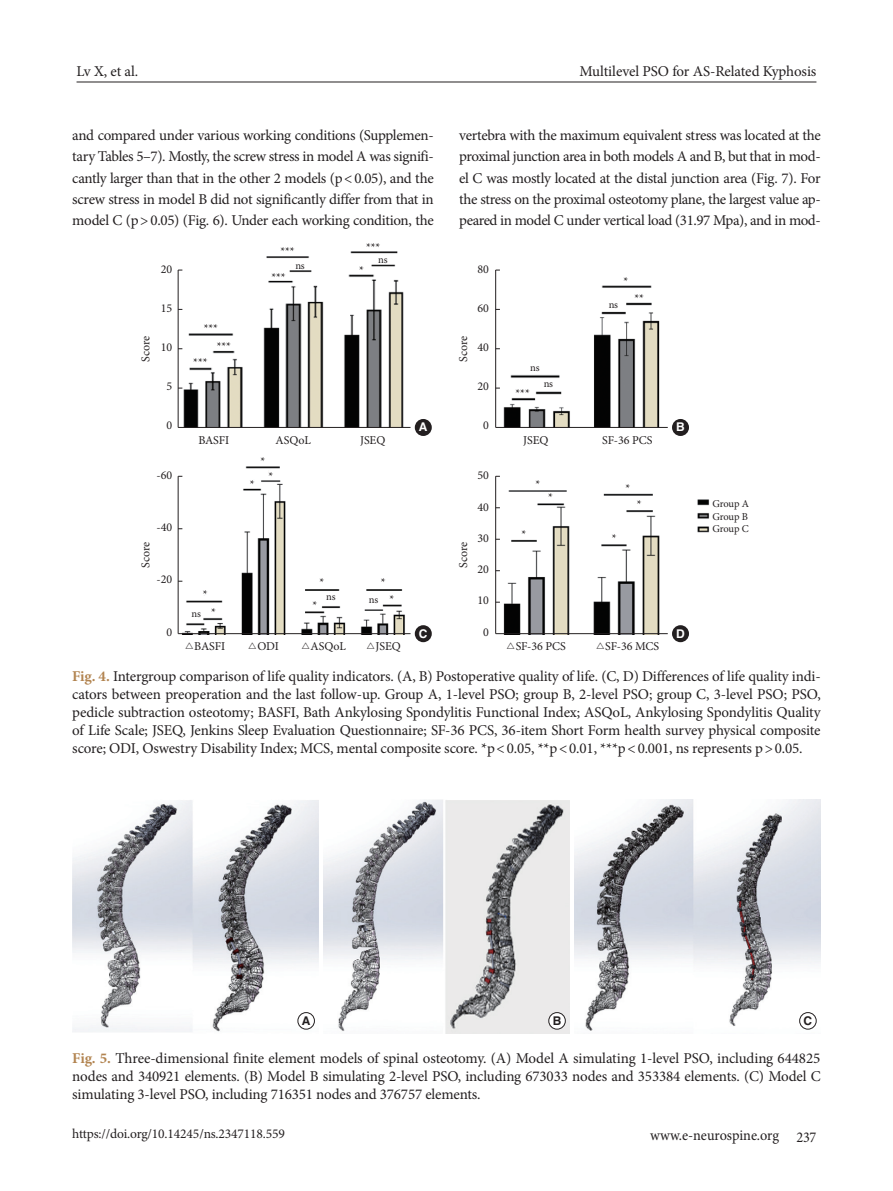
<style>
.page{position:relative;width:893px;height:1191px;background:#fff}
.page>*{position:absolute;margin:0;border:0;box-sizing:border-box;transform-origin:0 0}
.표그림캡션{font:15px/18px "Minion Pro";letter-spacing:-.01em;color:#231f20;text-align:justify}
.본문{font:15px/21.3px "Minion Pro";letter-spacing:-.025em;color:#231f20;text-align:justify}
.표그림캡션-2{font:15px "Minion Pro";letter-spacing:-.01em;color:#231f20;scale:.95 1}
.t1{font:13.5px "Minion Pro";letter-spacing:-.01em;color:#231f20}
.그림_지문_8pt{font:12px "Minion Pro";letter-spacing:-.005em;color:#231f20}
.t2{font:700 12px "Helvetica LT Std";color:#fff}
.t3{font:700 12px "Helvetica LT Std";color:#231f20}
.그림_지문_8pt-2{font:10.5px "Minion Pro";letter-spacing:-.015em;color:#231f20}
.s1{font-family:"YDVY Mj O11";font-size:10.5px}
.s2{font-weight:700;color:#b28450}
</style>
<div class="page">
<hr style="left:77px;top:82px;width:739px;height:1px;background:#231f20">
<img style="left:72px;top:800px;width:247px;height:232px">
<div style="left:298px;top:1012px;width:16px;height:17px;background:#fff;border-radius:50%"></div>
<div style="left:298px;top:1012px;width:17px;height:17px;border:1px solid #231f20;border-radius:50%"></div>
<img style="left:574px;top:799px;width:247px;height:232px">
<div style="left:800px;top:1012px;width:16px;height:17px;background:#fff;border-radius:50%"></div>
<div style="left:799px;top:1012px;width:17px;height:17px;border:1px solid #231f20;border-radius:50%"></div>
<img style="left:323px;top:800px;width:247px;height:233px">
<div style="left:549px;top:1012px;width:16px;height:17px;background:#fff;border-radius:50%"></div>
<div style="left:549px;top:1012px;width:17px;height:17px;border:1px solid #231f20;border-radius:50%"></div>
<img style="left:496px;top:271px;width:172px;height:156px">
<hr style="left:495px;top:270px;width:1px;height:157px;background:#231f20">
<hr style="left:496px;top:427px;width:172px;height:1px;background:#231f20">
<div style="left:672px;top:419px;width:17px;height:17px;background:#231f20;border-radius:50%"></div>
<img style="left:697px;top:499px;width:13px;height:34px">
<img style="left:496px;top:477px;width:164px;height:156px">
<hr style="left:495px;top:476px;width:1px;height:157px;background:#231f20">
<hr style="left:496px;top:633px;width:172px;height:1px;background:#231f20">
<div style="left:672px;top:625px;width:17px;height:17px;background:#231f20;border-radius:50%"></div>
<img style="left:180px;top:466px;width:225px;height:167px">
<hr style="left:178px;top:476px;width:1px;height:157px;background:#231f20">
<hr style="left:178px;top:633px;width:233px;height:1px;background:#231f20">
<div style="left:415px;top:625px;width:17px;height:17px;background:#231f20;border-radius:50%"></div>
<img style="left:180px;top:251px;width:230px;height:176px">
<hr style="left:178px;top:270px;width:1px;height:157px;background:#231f20">
<hr style="left:178px;top:427px;width:233px;height:1px;background:#231f20">
<div style="left:415px;top:419px;width:17px;height:17px;background:#231f20;border-radius:50%"></div>
<p class="표그림캡션" style="left:77px;top:62px;width:63px">Lv X, et al.</p>
<p class="표그림캡션" style="left:579px;top:62px;width:239px">Multilevel PSO for AS-Related Kyphosis</p>
<p class="본문" style="left:72px;top:125px;width:363px">and compared under various working conditions (Supplemen&shy;tary Tables 5–7). Mostly, the screw stress in model A was signifi&shy;cantly larger than that in the other 2 models (p&lt; 0.05), and the screw stress in model B did not significantly differ from that in model C (p&gt; 0.05) (Fig. 6). Under each working condition, the</p>
<p class="본문" style="left:459px;top:125px;width:363px">vertebra with the maximum equivalent stress was located at the proximal junction area in both models A and B, but that in mod&shy;el C was mostly located at the distal junction area (Fig. 7). For the stress on the proximal osteotomy plane, the largest value ap&shy;peared in model C under vertical load (31.97 Mpa), and in mod-</p>
<p class="그림_지문_8pt" style="left:138px;top:362px;width:28px;rotate:-90deg">Score</p>
<p class="그림_지문_8pt" style="left:161px;top:261px;width:13px">20</p>
<p class="그림_지문_8pt" style="left:161px;top:300px;width:13px">15</p>
<p class="그림_지문_8pt" style="left:161px;top:339px;width:13px">10</p>
<p class="그림_지문_8pt" style="left:166px;top:378px;width:7px">5</p>
<p class="그림_지문_8pt" style="left:166px;top:417px;width:7px">0</p>
<p class="그림_지문_8pt" style="left:204px;top:320px;width:16px">***</p>
<p class="그림_지문_8pt" style="left:217px;top:338px;width:16px">***</p>
<p class="그림_지문_8pt" style="left:193px;top:354px;width:16px">***</p>
<p class="그림_지문_8pt" style="left:280px;top:243px;width:16px">***</p>
<p class="그림_지문_8pt" style="left:271px;top:269px;width:16px">***</p>
<p class="그림_지문_8pt-2" style="left:295px;top:258px;width:11px">ns</p>
<p class="그림_지문_8pt" style="left:366px;top:239px;width:16px">***</p>
<p class="그림_지문_8pt" style="left:359px;top:262px;width:6px">*</p>
<p class="그림_지문_8pt-2" style="left:378px;top:252px;width:11px">ns</p>
<p class="t2" style="left:419px;top:420px;width:10px">A</p>
<p class="그림_지문_8pt" style="left:455px;top:362px;width:28px;rotate:-90deg">Score</p>
<p class="그림_지문_8pt" style="left:477px;top:261px;width:13px">80</p>
<p class="그림_지문_8pt" style="left:477px;top:300px;width:13px">60</p>
<p class="그림_지문_8pt" style="left:477px;top:339px;width:13px">40</p>
<p class="그림_지문_8pt" style="left:477px;top:378px;width:13px">20</p>
<p class="그림_지문_8pt" style="left:483px;top:417px;width:7px">0</p>
<p class="그림_지문_8pt-2" style="left:530px;top:361px;width:11px">ns</p>
<p class="그림_지문_8pt" style="left:515px;top:385px;width:16px">***</p>
<p class="그림_지문_8pt-2" style="left:544px;top:377px;width:11px">ns</p>
<p class="그림_지문_8pt" style="left:623px;top:273px;width:6px">*</p>
<p class="그림_지문_8pt-2" style="left:609px;top:298px;width:11px">ns</p>
<p class="그림_지문_8pt" style="left:634px;top:290px;width:11px">**</p>
<p class="t2" style="left:676px;top:420px;width:10px">B</p>
<p class="그림_지문_8pt" style="left:198px;top:432px;width:32px">BASFI</p>
<p class="그림_지문_8pt" style="left:276px;top:432px;width:37px">ASQoL</p>
<p class="그림_지문_8pt" style="left:360px;top:432px;width:27px">JSEQ</p>
<p class="그림_지문_8pt" style="left:523px;top:432px;width:27px">JSEQ</p>
<p class="그림_지문_8pt" style="left:602px;top:432px;width:52px">SF-36 PCS</p>
<p class="그림_지문_8pt" style="left:261px;top:453px;width:6px">*</p>
<p class="그림_지문_8pt" style="left:157px;top:467px;width:17px">-60</p>
<p class="그림_지문_8pt" style="left:157px;top:519px;width:17px">-40</p>
<p class="그림_지문_8pt" style="left:138px;top:568px;width:28px;rotate:-90deg">Score</p>
<p class="그림_지문_8pt" style="left:157px;top:571px;width:17px">-20</p>
<p class="그림_지문_8pt" style="left:166px;top:623px;width:7px">0</p>
<p class="그림_지문_8pt" style="left:203px;top:586px;width:6px">*</p>
<p class="그림_지문_8pt-2" style="left:191px;top:606px;width:11px">ns</p>
<p class="그림_지문_8pt" style="left:211px;top:604px;width:6px">*</p>
<p class="그림_지문_8pt" style="left:250px;top:476px;width:6px">*</p>
<p class="그림_지문_8pt" style="left:269px;top:468px;width:6px">*</p>
<p class="그림_지문_8pt" style="left:319px;top:574px;width:6px">*</p>
<p class="그림_지문_8pt" style="left:381px;top:574px;width:6px">*</p>
<p class="그림_지문_8pt" style="left:312px;top:597px;width:6px">*</p>
<p class="그림_지문_8pt-2" style="left:326px;top:590px;width:11px">ns</p>
<p class="그림_지문_8pt-2" style="left:369px;top:592px;width:11px">ns</p>
<p class="그림_지문_8pt" style="left:389px;top:590px;width:6px">*</p>
<p class="t2" style="left:419px;top:626px;width:10px">C</p>
<p class="그림_지문_8pt" style="left:455px;top:568px;width:28px;rotate:-90deg">Score</p>
<p class="그림_지문_8pt" style="left:477px;top:467px;width:13px">50</p>
<p class="그림_지문_8pt" style="left:477px;top:499px;width:13px">40</p>
<p class="그림_지문_8pt" style="left:477px;top:530px;width:13px">30</p>
<p class="그림_지문_8pt" style="left:477px;top:561px;width:13px">20</p>
<p class="그림_지문_8pt" style="left:477px;top:592px;width:13px">10</p>
<p class="그림_지문_8pt" style="left:483px;top:623px;width:7px">0</p>
<p class="그림_지문_8pt" style="left:535px;top:476px;width:6px">*</p>
<p class="그림_지문_8pt" style="left:548px;top:489px;width:6px">*</p>
<p class="그림_지문_8pt" style="left:521px;top:526px;width:6px">*</p>
<p class="그림_지문_8pt" style="left:626px;top:480px;width:6px">*</p>
<p class="그림_지문_8pt" style="left:637px;top:496px;width:6px">*</p>
<p class="그림_지문_8pt" style="left:612px;top:530px;width:6px">*</p>
<p class="그림_지문_8pt-2" style="left:712px;top:496px;width:38px">Group A</p>
<p class="그림_지문_8pt-2" style="left:712px;top:509px;width:37px">Group B</p>
<p class="그림_지문_8pt-2" style="left:712px;top:522px;width:38px">Group C</p>
<p class="t2" style="left:676px;top:626px;width:10px">D</p>
<p class="그림_지문_8pt" style="left:184px;top:638px;width:42px"><span class="s1">△</span>BASFI</p>
<p class="그림_지문_8pt" style="left:248px;top:638px;width:33px"><span class="s1">△</span>ODI</p>
<p class="그림_지문_8pt" style="left:301px;top:638px;width:47px"><span class="s1">△</span>ASQoL</p>
<p class="그림_지문_8pt" style="left:366px;top:638px;width:36px"><span class="s1">△</span>JSEQ</p>
<p class="그림_지문_8pt" style="left:506px;top:638px;width:61px"><span class="s1">△</span>SF-36 PCS</p>
<p class="그림_지문_8pt" style="left:595px;top:638px;width:65px"><span class="s1">△</span>SF-36 MCS</p>
<p class="표그림캡션" style="left:72px;top:667px;width:750px"><span class="s2">Fig. 4.</span> Intergroup comparison of life quality indicators. (A, B) Postoperative quality of life. (C, D) Differences of life quality indi&shy;cators between preoperation and the last follow-up. Group A, 1-level PSO; group B, 2-level PSO; group C, 3-level PSO; PSO, pedicle subtraction osteotomy; BASFI, Bath Ankylosing Spondylitis Functional Index; ASQoL, Ankylosing Spondylitis Quality of Life Scale; JSEQ, Jenkins Sleep Evaluation Questionnaire; SF-36 PCS, 36-item Short Form health survey physical composite score; ODI, Oswestry Disability Index; MCS, mental composite score. *p &lt; 0.05, **p &lt; 0.01, ***p &lt; 0.001, ns represents p &gt; 0.05.</p>
<p class="t3" style="left:302px;top:1013px;width:10px">A</p>
<p class="t3" style="left:553px;top:1013px;width:10px">B</p>
<p class="t3" style="left:804px;top:1013px;width:10px">C</p>
<p class="표그림캡션" style="left:72px;top:1049px;width:750px"><span class="s2">Fig. 5.</span> Three-dimensional finite element models of spinal osteotomy. (A) Model A simulating 1-level PSO, including 644825 nodes and 340921 elements. (B) Model B simulating 2-level PSO, including 673033 nodes and 353384 elements. (C) Model C simulating 3-level PSO, including 716351 nodes and 376757 elements.</p>
<p class="t1" style="left:72px;top:1124px;width:214px">https://doi.org/10.14245/ns.2347118.559</p>
<p class="표그림캡션-2" style="left:650px;top:1125px;width:176px">www.e-neurospine.org 237</p>
</div>
